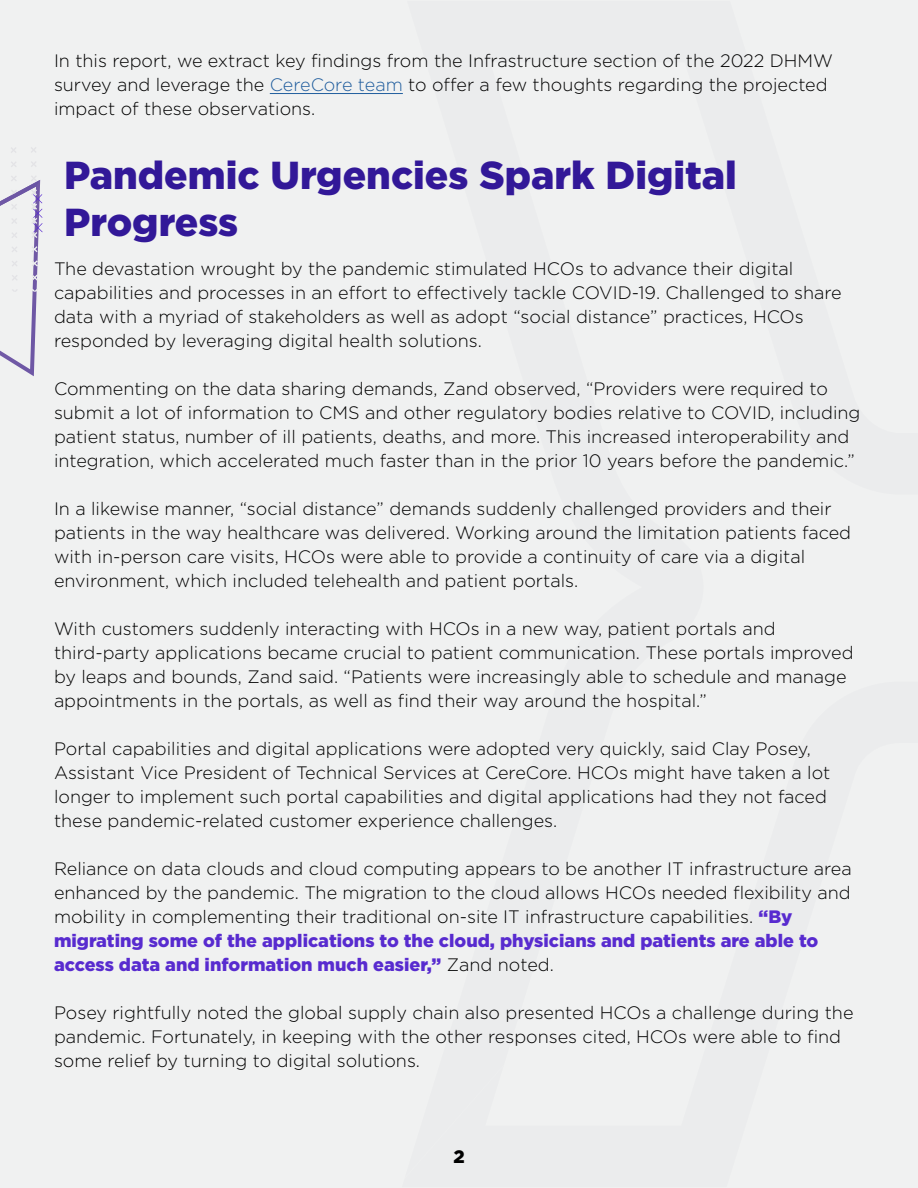
<style>
.page{position:relative;width:918px;height:1188px;background:#fff}
.page>*{position:absolute;margin:0;border:0;box-sizing:border-box;transform-origin:0 0}
.t1{font:900 39px/46.8px "Gotham";color:#321898}
.t2{font:300 18px/24px "Gotham";color:#000}
.t3{font:900 18px "Gotham";color:#000}
.s1{color:#215e9e}
.s2{font-weight:900;color:#582bcf}
</style>
<div class="page">
<div style="left:0;top:1px;width:918px;height:1187px;background:#f0f1f1"></div>
<svg style="left:31px;top:162px;width:5px;height:5px"></svg>
<svg style="left:11px;top:162px;width:5px;height:5px"></svg>
<svg style="left:31px;top:147px;width:5px;height:5px"></svg>
<svg style="left:11px;top:148px;width:5px;height:5px"></svg>
<svg style="left:0;top:176px;width:43px;height:200px"></svg>
<hr style="left:270px;top:93px;width:133px;height:1px;background:#215e9e">
<p class="t2" style="left:54px;top:49px;width:781px">In this report, we extract key findings from the Infrastructure section of the 2022 DHMW survey and leverage the <span class="s1">CereCore team</span> to offer a few thoughts regarding the projected impact of these observations.</p>
<h1 class="t1" style="left:64px;top:151px;width:674px">Pandemic Urgencies Spark Digital<br>Progress</h1>
<p class="t2" style="left:54px;top:256px;width:789px">The devastation wrought by the pandemic stimulated HCOs to advance their digital capabilities and processes in an effort to effectively tackle COVID-19. Challenged to share data with a myriad of stakeholders as well as adopt “social distance” practices, HCOs responded by leveraging digital health solutions.</p>
<p class="t2" style="left:54px;top:376px;width:808px">Commenting on the data sharing demands, Zand observed, “Providers were required to submit a lot of information to CMS and other regulatory bodies relative to COVID, including patient status, number of ill patients, deaths, and more. This increased interoperability and integration, which accelerated much faster than in the prior 10 years before the pandemic.”</p>
<p class="t2" style="left:54px;top:496px;width:799px">In a likewise manner, “social distance” demands suddenly challenged providers and their patients in the way healthcare was delivered. Working around the limitation patients faced with in-person care visits, HCOs were able to provide a continuity of care via a digital environment, which included telehealth and patient portals.</p>
<p class="t2" style="left:54px;top:616px;width:801px">With customers suddenly interacting with HCOs in a new way, patient portals and third-party applications became crucial to patient communication. These portals improved by leaps and bounds, Zand said. “Patients were increasingly able to schedule and manage appointments in the portals, as well as find their way around the hospital.”</p>
<p class="t2" style="left:54px;top:736px;width:778px">Portal capabilities and digital applications were adopted very quickly, said Clay Posey, Assistant Vice President of Technical Services at CereCore. HCOs might have taken a lot longer to implement such portal capabilities and digital applications had they not faced these pandemic-related customer experience challenges.</p>
<p class="t2" style="left:54px;top:856px;width:799px">Reliance on data clouds and cloud computing appears to be another IT infrastructure area enhanced by the pandemic. The migration to the cloud allows HCOs needed flexibility and mobility in complementing their traditional on-site IT infrastructure capabilities. <span class="s2">“By migrating some of the applications to the cloud, physicians and patients are able to access data and information much easier,”</span> Zand noted.</p>
<p class="t2" style="left:54px;top:1000px;width:801px">Posey rightfully noted the global supply chain also presented HCOs a challenge during the pandemic. Fortunately, in keeping with the other responses cited, HCOs were able to find some relief by turning to digital solutions.</p>
<p class="t3" style="left:453px;top:1146px;width:13px">2</p>
</div>
